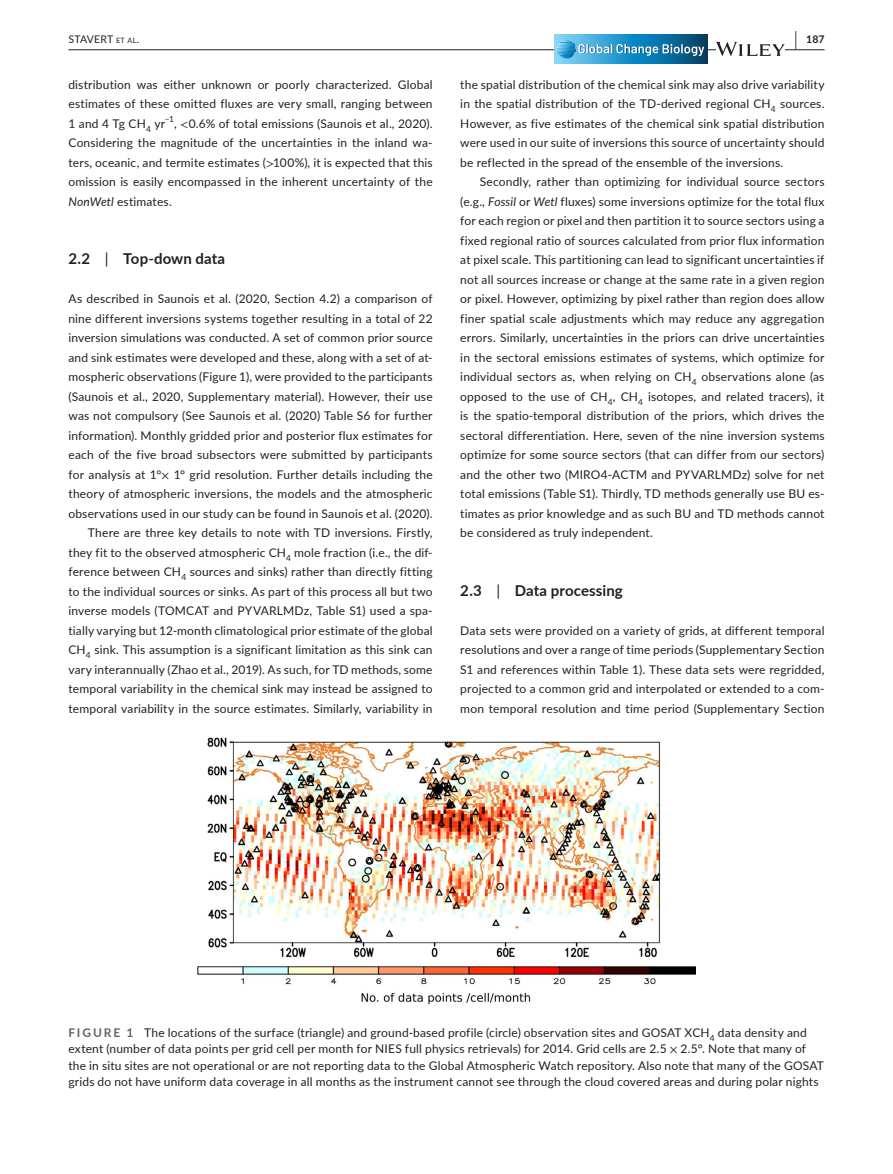
<style>
.page{position:relative;width:893px;height:1174px;background:#fff}
.page>*{position:absolute;margin:0;border:0;box-sizing:border-box;transform-origin:0 0}
.t1{font:700 15px "Lato";letter-spacing:.005em;color:#231f20}
.t2{font:12px/19.5px "Lato";letter-spacing:.015em;color:#231f20;text-align:justify}
.t3{font:10.5px "Lato";letter-spacing:.01em;color:#231f20}
.t4{font:700 10.5px "Lato";color:#231f20}
.t5{font:8.4px "Lato";color:#231f20}
.s1{font-size:7.35px}
.s2{font-size:19.5px}
.s3{font-style:italic}
.s4{font-family:"STIX"}
.s5{font-weight:400}
.s6{font-weight:700;color:#636366}
</style>
<div class="page">
<hr style="left:68px;top:49px;width:756px;height:1px;background:#231f20">
<svg style="left:554px;top:34px;width:154px;height:30px;background:#2b8bbb"></svg>
<svg style="left:556px;top:40px;width:149px;height:18px;background:#499ac2"></svg>
<svg style="left:716px;top:42px;width:69px;height:14px"></svg>
<img style="left:198px;top:737px;width:497px;height:267px">
<p class="t3" style="left:68px;top:31px;width:72px">STAVERT <span class="s1">et al</span>.</p>
<p class="t4" style="left:795px;top:31px;width:31px"><span class="s2">|</span> 187</p>
<p class="t2" style="left:68px;top:74px;width:366px">distribution was either unknown or poorly characterized. Global estimates of these omitted fluxes are very small, ranging between 1 and 4 Tg CH<sub>4</sub> yr</p>
<p class="t2" style="left:460px;top:74px;width:366px">the spatial distribution of the chemical sink may also drive variability in the spatial distribution of the TD-derived regional CH<sub>4</sub> sources.<br>However, as five estimates of the chemical sink spatial distribution were used in our suite of inversions this source of uncertainty should be reflected in the spread of the ensemble of the inversions.</p>
<p class="t2" style="left:460px;top:171px;width:366px;text-indent:20px">Secondly, rather than optimizing for individual source sectors (e.g., <span class="s3">Fossil</span> or <span class="s3">Wetl</span> fluxes) some inversions optimize for the total flux for each region or pixel and then partition it to source sectors using a fixed regional ratio of sources calculated from prior flux information at pixel scale. This partitioning can lead to significant uncertainties if not all sources increase or change at the same rate in a given region or pixel. However, optimizing by pixel rather than region does allow finer spatial scale adjustments which may reduce any aggregation errors. Similarly, uncertainties in the priors can drive uncertainties in the sectoral emissions estimates of systems, which optimize for individual sectors as, when relying on CH<sub>4</sub> observations alone (as opposed to the use of CH<sub>4</sub>, CH<sub>4</sub> isotopes, and related tracers), it is the spatio-temporal distribution of the priors, which drives the sectoral differentiation. Here, seven of the nine inversion systems optimize for some source sectors (that can differ from our sectors) and the other two (MIRO4-ACTM and PYVARLMDz) solve for net total emissions (Table S1). Thirdly, TD methods generally use BU es&shy;timates as prior knowledge and as such BU and TD methods cannot be considered as truly independent.</p>
<p class="t5" style="left:165px;top:113px;width:11px">−1</p>
<p class="t2" style="left:68px;top:113px;width:366px;text-indent:106px">, <span class="s4">&lt;</span>0.6% of total emissions (Saunois et al., 2020).<br>Considering the magnitude of the uncertainties in the inland wa&shy;ters, oceanic, and termite estimates (<span class="s4">&gt;</span>100%), it is expected that this omission is easily encompassed in the inherent uncertainty of the <span class="s3">NonWetl</span> estimates.</p>
<p class="t1" style="left:68px;top:248px;width:158px">2.2 <span class="s5">|</span> Top-down data</p>
<p class="t2" style="left:68px;top:288px;width:366px;text-align:right">As described in Saunois et al. (2020, Section 4.2) a comparison of nine different inversions systems together resulting in a total of 22 inversion simulations was conducted. A set of common prior source and sink estimates were developed and these, along with a set of at&shy;mospheric observations (Figure 1), were provided to the participants (Saunois et al., 2020, Supplementary material). However, their use was not compulsory (See Saunois et al. (2020) Table S6 for further information). Monthly gridded prior and posterior flux estimates for each of the five broad subsectors were submitted by participants for analysis at 1°<span class="s4">×</span> 1° grid resolution. Further details including the theory of atmospheric inversions, the models and the atmospheric observations used in our study can be found in Saunois et al. (2020).<br>There are three key details to note with TD inversions. Firstly, they fit to the observed atmospheric CH<sub>4</sub> mole fraction (i.e., the dif&shy;ference between CH<sub>4</sub> sources and sinks) rather than directly fitting to the individual sources or sinks. As part of this process all but two inverse models (TOMCAT and PYVARLMDz, Table S1) used a spa&shy;tially varying but 12-month climatological prior estimate of the global CH<sub>4</sub> sink. This assumption is a significant limitation as this sink can vary interannually (Zhao et al., 2019). As such, for TD methods, some temporal variability in the chemical sink may instead be assigned to temporal variability in the source estimates. Similarly, variability in</p>
<p class="t1" style="left:460px;top:579px;width:164px">2.3 <span class="s5">|</span> Data processing</p>
<p class="t2" style="left:460px;top:620px;width:366px">Data sets were provided on a variety of grids, at different temporal resolutions and over a range of time periods (Supplementary Section S1 and references within Table 1). These data sets were regridded, projected to a common grid and interpolated or extended to a com&shy;mon temporal resolution and time period (Supplementary Section</p>
<p class="t2" style="left:68px;top:1023px;width:757px;line-height:16.5px;text-align:left"><span class="s6">FIGURE 1</span> The locations of the surface (triangle) and ground-based profile (circle) observation sites and GOSAT XCH<sub>4</sub> data density and extent (number of data points per grid cell per month for NIES full physics retrievals) for 2014. Grid cells are 2.5 <span class="s4">×</span> 2.5°. Note that many of the in situ sites are not operational or are not reporting data to the Global Atmospheric Watch repository. Also note that many of the GOSAT grids do not have uniform data coverage in all months as the instrument cannot see through the cloud covered areas and during polar nights</p>
</div>
